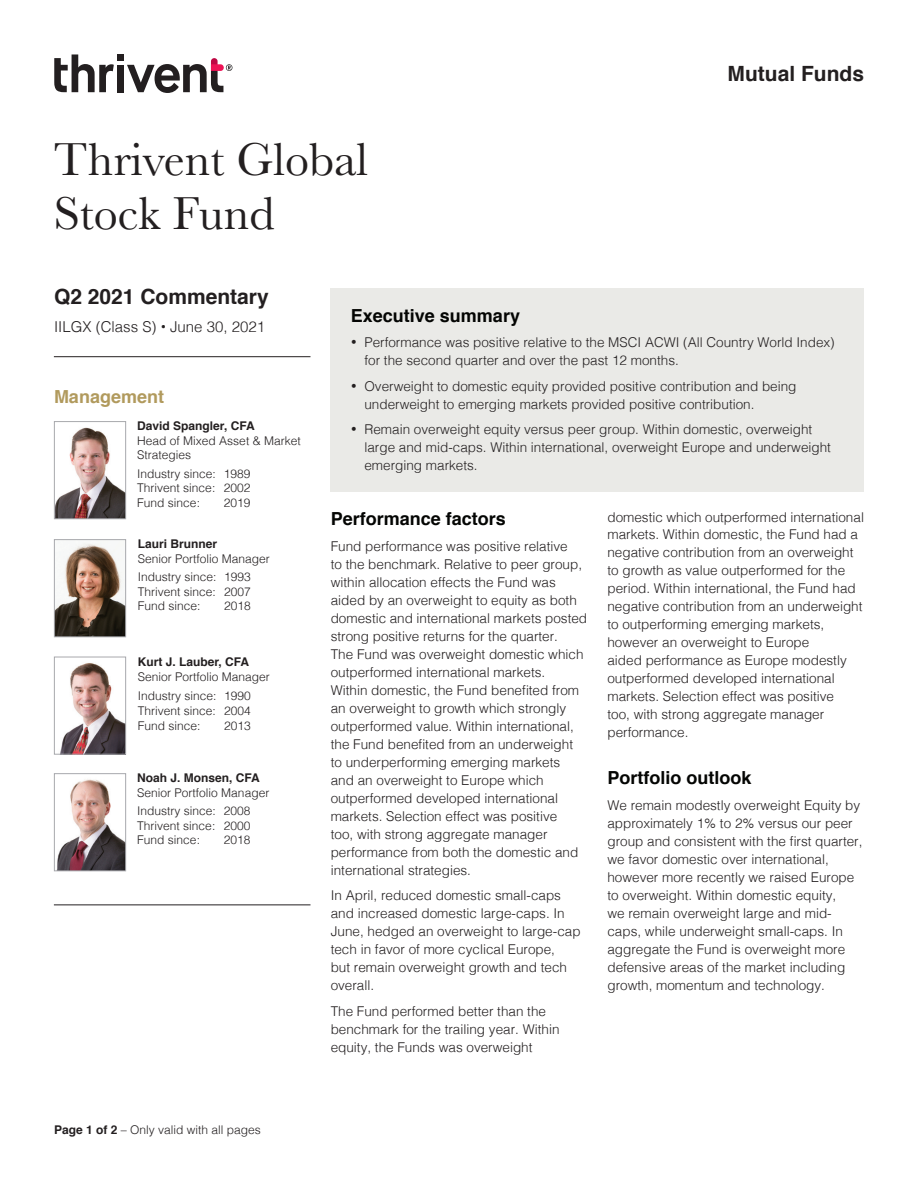
<style>
.page{position:relative;width:918px;height:1188px;background:#fff}
.page>*{position:absolute;margin:0;border:0;box-sizing:border-box;transform-origin:0 0}
.t1{font:48px/54px "Baskerville";color:#231f20}
.t2{font:700 21px "Helvetica";color:#231f20}
.t3{font:700 18px "Helvetica";color:#040503}
.t4{font:700 18px "Helvetica";color:#b19a5d}
.t5{font:300 15px "Helvetica";color:#231f20}
.t6{font:300 13.5px/18px "Helvetica";color:#231f20}
.t7{font:300 12px/14.4px "Helvetica";color:#231f20}
.t8{font:700 12px "Helvetica";color:#231f20}
.s1{font-weight:700}
</style>
<div class="page">
<div style="left:331px;top:288px;width:533px;height:203px;background:#eaeae7"></div>
<svg style="left:54px;top:54px;width:60px;height:38px"></svg>
<div style="left:117px;top:65px;width:7px;height:27px;background:#231f20"></div>
<div style="left:117px;top:54px;width:7px;height:7px;background:#231f20"></div>
<svg style="left:127px;top:58px;width:105px;height:35px"></svg>
<img style="left:60px;top:663px;width:64px;height:90px">
<div style="left:54px;top:657px;width:72px;height:98px;border:1px solid #a8a9ad"></div>
<img style="left:57px;top:779px;width:67px;height:90px">
<div style="left:54px;top:773px;width:72px;height:98px;border:1px solid #a8a9ad"></div>
<img style="left:56px;top:427px;width:68px;height:90px">
<div style="left:54px;top:421px;width:72px;height:98px;border:1px solid #a8a9ad"></div>
<img style="left:56px;top:541px;width:68px;height:94px">
<div style="left:54px;top:539px;width:72px;height:98px;border:1px solid #a8a9ad"></div>
<hr style="left:54px;top:356px;width:257px;height:1px;background:#231f20">
<hr style="left:54px;top:904px;width:257px;height:1px;background:#231f20">
<h1 class="t1" style="left:54px;top:133px;width:316px">Thrivent Global<br>Stock Fund</h1>
<h2 class="t2" style="left:728px;top:57px;width:138px">Mutual Funds</h2>
<h2 class="t2" style="left:54px;top:280px;width:216px">Q2 2021 Commentary</h2>
<p class="t5" style="left:54px;top:314px;width:213px">IILGX (Class S) <span class="s1">•</span> June 30, 2021</p>
<h3 class="t4" style="left:54px;top:382px;width:112px">Management</h3>
<p class="t8" style="left:137px;top:416px;width:119px">David Spangler, CFA</p>
<p class="t7" style="left:137px;top:432px;width:165px">Head of Mixed Asset &amp; Market<br>Strategies</p>
<p class="t7" style="left:137px;top:465px;width:115px;text-align:justify">Industry since: 1989<br>Thrivent since: 2002<br>Fund since:</p>
<p class="t7" style="left:224px;top:494px;width:28px">2019</p>
<p class="t8" style="left:138px;top:534px;width:81px">Lauri Brunner</p>
<p class="t7" style="left:138px;top:548px;width:134px;line-height:18.8px">Senior Portfolio Manager<br>Industry since: 1993</p>
<p class="t7" style="left:138px;top:583px;width:115px">Thrivent since: 2007<br>Fund since:</p>
<p class="t7" style="left:224px;top:598px;width:28px">2018</p>
<p class="t8" style="left:138px;top:652px;width:113px">Kurt J. Lauber, CFA</p>
<p class="t7" style="left:138px;top:666px;width:134px;line-height:19.4px">Senior Portfolio Manager<br>Industry since: 1990</p>
<p class="t7" style="left:138px;top:702px;width:115px;line-height:15px">Thrivent since: 2004<br>Fund since:</p>
<p class="t7" style="left:224px;top:718px;width:28px">2013</p>
<p class="t8" style="left:137px;top:768px;width:124px">Noah J. Monsen, CFA</p>
<p class="t7" style="left:137px;top:782px;width:134px;line-height:18.8px">Senior Portfolio Manager<br>Industry since: 2008</p>
<p class="t7" style="left:137px;top:817px;width:115px">Thrivent since: 2000<br>Fund since:</p>
<p class="t7" style="left:224px;top:832px;width:28px">2018</p>
<p class="t7" style="left:54px;top:1122px;width:208px"><span class="s1">Page 1 of 2</span> – Only valid with all pages</p>
<h3 class="t3" style="left:351px;top:301px;width:171px">Executive summary</h3>
<p class="t6" style="left:364px;top:333px;width:472px;text-indent:-14px">• Performance was positive relative to the MSCI ACWI (All Country World Index) for the second quarter and over the past 12 months.</p>
<p class="t6" style="left:364px;top:376px;width:434px;text-indent:-14px">• Overweight to domestic equity provided positive contribution and being underweight to emerging markets provided positive contribution.</p>
<p class="t6" style="left:364px;top:420px;width:468px;text-indent:-14px">• Remain overweight equity versus peer group. Within domestic, overweight large and mid-caps. Within international, overweight Europe and underweight emerging markets.</p>
<h3 class="t3" style="left:331px;top:505px;width:177px">Performance factors</h3>
<p class="t6" style="left:331px;top:536px;width:258px">Fund performance was positive relative<br>to the benchmark. Relative to peer group, within allocation effects the Fund was aided by an overweight to equity as both domestic and international markets posted strong positive returns for the quarter.<br>The Fund was overweight domestic which outperformed international markets.<br>Within domestic, the Fund benefited from an overweight to growth which strongly outperformed value. Within international, the Fund benefited from an underweight to underperforming emerging markets<br>and an overweight to Europe which outperformed developed international markets. Selection effect was positive<br>too, with strong aggregate manager performance from both the domestic and international strategies.</p>
<p class="t6" style="left:331px;top:886px;width:251px">In April, reduced domestic small-caps and increased domestic large-caps. In June, hedged an overweight to large-cap tech in favor of more cyclical Europe,<br>but remain overweight growth and tech overall.</p>
<p class="t6" style="left:331px;top:1001px;width:230px">The Fund performed better than the benchmark for the trailing year. Within equity, the Funds was overweight</p>
<p class="t6" style="left:607px;top:507px;width:258px">domestic which outperformed international markets. Within domestic, the Fund had a negative contribution from an overweight to growth as value outperformed for the period. Within international, the Fund had negative contribution from an underweight to outperforming emerging markets, however an overweight to Europe<br>aided performance as Europe modestly outperformed developed international markets. Selection effect was positive<br>too, with strong aggregate manager performance.</p>
<h3 class="t3" style="left:607px;top:763px;width:145px">Portfolio outlook</h3>
<p class="t6" style="left:607px;top:795px;width:257px">We remain modestly overweight Equity by approximately 1% to 2% versus our peer group and consistent with the first quarter, we favor domestic over international, however more recently we raised Europe to overweight. Within domestic equity,<br>we remain overweight large and mid&shy;caps, while underweight small-caps. In aggregate the Fund is overweight more defensive areas of the market including growth, momentum and technology.</p>
</div>
